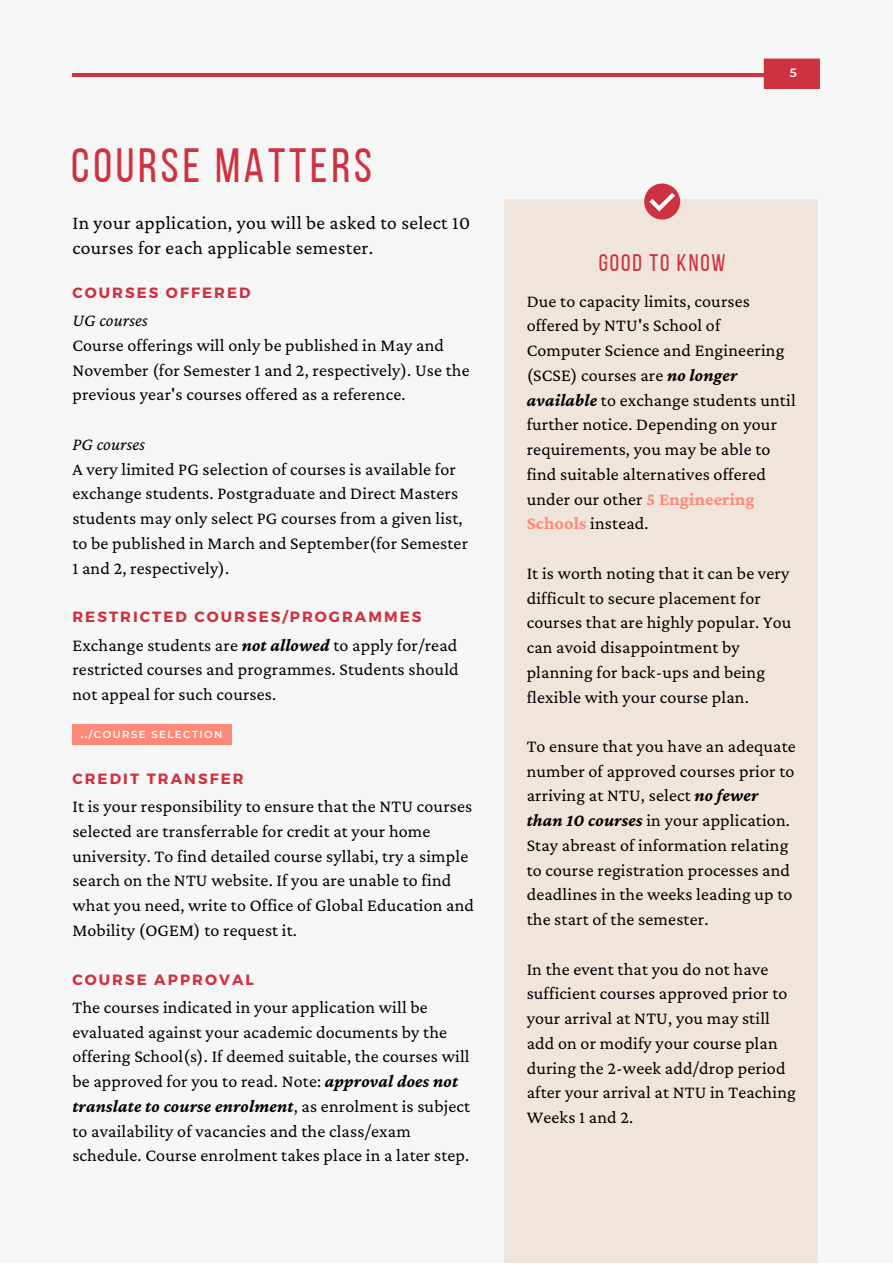
<style>
.page{position:relative;width:893px;height:1264px;background:#fff}
.page>*{position:absolute;margin:0;border:0;box-sizing:border-box;transform-origin:0 0}
.t1{font:48px "Bebas Neue";letter-spacing:.08em;color:#ce3240}
.t2{font:24px "Bebas Neue";letter-spacing:.08em;color:#ce3240}
.t3{font:19.5px/24.8px "Crimson Pro";letter-spacing:.02em;color:#000}
.t4{font:18px/24.8px "Crimson Pro";letter-spacing:.01em;color:#000}
.t5{font:italic 18px "Crimson Pro";letter-spacing:.01em;color:#000}
.t6{font:700 14.85px "Montserrat";letter-spacing:.14em;color:#ce3240}
.t7{font:600 12px "Montserrat";color:#fff}
.t8{font:600 10.2px "Montserrat";letter-spacing:.14em;color:#fff}
.s1{font-weight:700;font-style:italic}
.s2{font-weight:700;color:#ff8979}
</style>
<div class="page">
<div style="left:0;top:0;width:892px;height:1262px;background:#f6f6f6"></div>
<div style="left:505px;top:199px;width:312px;height:1063px;background:#efe5da"></div>
<hr style="left:72px;top:73px;width:747px;height:4px;background:#ce3240">
<div style="left:73px;top:724px;width:159px;height:21px;background:#ff8979"></div>
<div style="left:644px;top:183px;width:36px;height:36px;background:#ce3240;border-radius:50%"></div>
<svg style="left:649px;top:193px;width:26px;height:18px"></svg>
<div style="left:763px;top:58px;width:56px;height:31px;background:#ce3240"></div>
<h1 class="t1" style="left:71px;top:146px;width:302px">COURSE MATTERS</h1>
<p class="t3" style="left:72px;top:210px;width:399px">In your application, you will be asked to select 10 courses for each applicable semester.</p>
<p class="t6" style="left:72px;top:283px;width:180px">COURSES OFFERED</p>
<p class="t5" style="left:72px;top:310px;width:77px">UG courses</p>
<p class="t4" style="left:72px;top:332px;width:399px">Course offerings will only be published in May and<br>November (for Semester 1 and 2, respectively). Use the previous year's courses offered as a reference.</p>
<p class="t5" style="left:72px;top:434px;width:74px">PG courses</p>
<p class="t4" style="left:72px;top:456px;width:397px">A very limited PG selection of courses is available for exchange students. Postgraduate and Direct Masters students may only select PG courses from a given list, to be published in March and September(for Semester 1 and 2, respectively).</p>
<p class="t6" style="left:72px;top:607px;width:350px">RESTRICTED COURSES/PROGRAMMES</p>
<p class="t4" style="left:72px;top:632px;width:388px;text-align:justify">Exchange students are <span class="s1">not allowed</span> to apply for/read restricted courses and programmes. Students should not appeal for such courses.</p>
<p class="t8" style="left:81px;top:728px;width:143px">../COURSE SELECTION</p>
<p class="t6" style="left:72px;top:769px;width:173px">CREDIT TRANSFER</p>
<p class="t4" style="left:72px;top:793px;width:403px">It is your responsibility to ensure that the NTU courses selected are transferrable for credit at your home university. To find detailed course syllabi, try a simple search on the NTU website. If you are unable to find what you need, write to Office of Global Education and Mobility (OGEM) to request it.</p>
<p class="t6" style="left:72px;top:969px;width:183px">COURSE APPROVAL</p>
<p class="t4" style="left:72px;top:994px;width:399px">The courses indicated in your application will be evaluated against your academic documents by the offering School(s). If deemed suitable, the courses will be approved for you to read. Note: <span class="s1">approval does not translate to course enrolment</span>, as enrolment is subject to availability of vacancies and the class/exam schedule. Course enrolment takes place in a later step.</p>
<p class="t7" style="left:789px;top:65px;width:9px">5</p>
<h2 class="t2" style="left:598px;top:253px;width:128px">GOOD TO KNOW</h2>
<p class="t4" style="left:526px;top:288px;width:270px">Due to capacity limits, courses offered by NTU's School of<br>Computer Science and Engineering (SCSE) courses are <span class="s1">no longer available</span> to exchange students until further notice. Depending on your requirements, you may be able to find suitable alternatives offered under our other <span class="s2">5 Engineering<br>Schools</span> instead.</p>
<p class="t4" style="left:526px;top:560px;width:266px">It is worth noting that it can be very difficult to secure placement for courses that are highly popular. You can avoid disappointment by planning for back-ups and being flexible with your course plan.</p>
<p class="t4" style="left:526px;top:733px;width:270px">To ensure that you have an adequate number of approved courses prior to arriving at NTU, select <span class="s1">no fewer than 10 courses</span> in your application.<br>Stay abreast of information relating to course registration processes and deadlines in the weeks leading up to the start of the semester.</p>
<p class="t4" style="left:526px;top:956px;width:271px">In the event that you do not have sufficient courses approved prior to your arrival at NTU, you may still add on or modify your course plan during the 2-week add/drop period after your arrival at NTU in Teaching<br>Weeks 1 and 2.</p>
</div>
